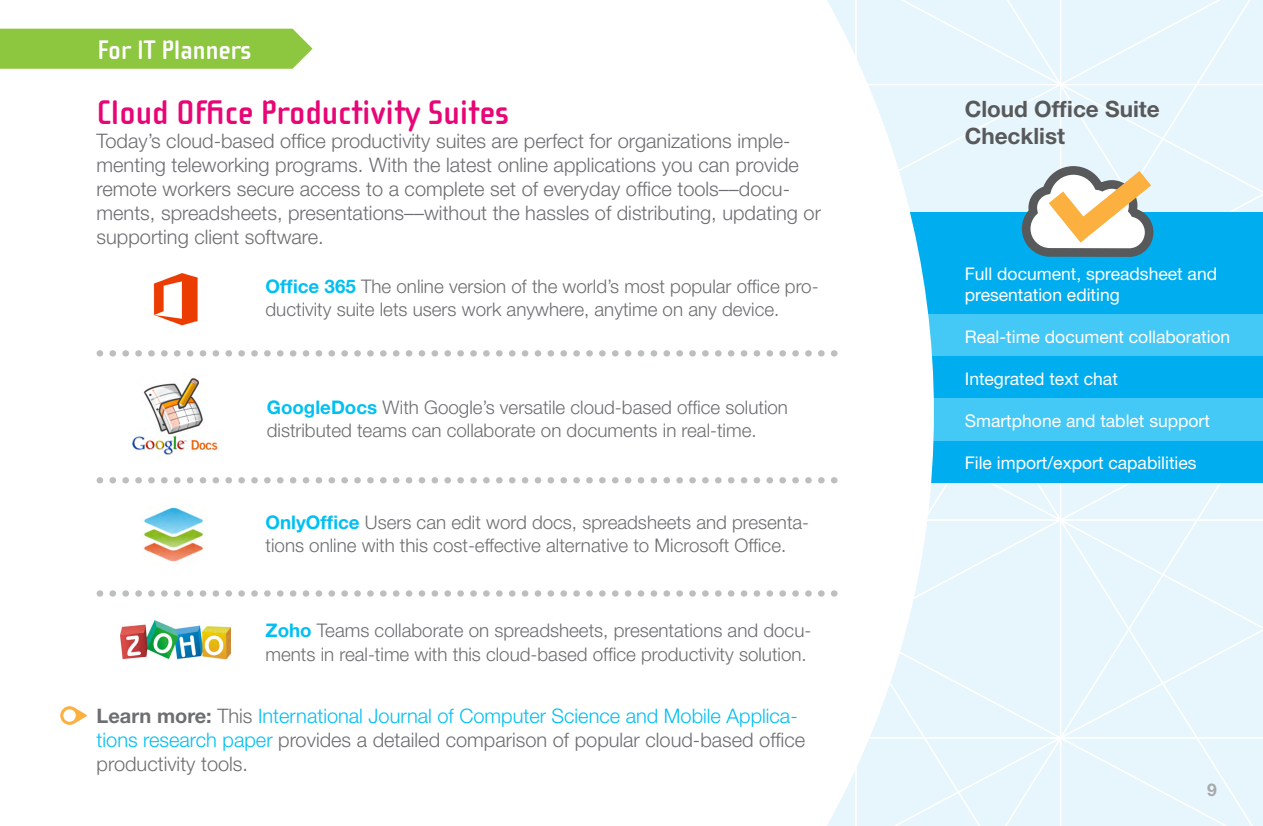
<style>
.page{position:relative;width:1263px;height:826px;background:#fff}
.page>*{position:absolute;margin:0;border:0;box-sizing:border-box;transform-origin:0 0}
.t1{font:700 35px "Cholla Sans";color:#e80575}
.t2{font:700 27.5px "Cholla Sans";color:#fff}
.t3{font:700 22.5px/27px "Helvetica Neue";color:#58595b}
.t4{font:300 20px/24px "Helvetica Neue";color:#6d6e71}
.t5{font:300 18.75px/22.5px "Helvetica Neue";color:#6d6e71}
.t6{font:17.5px/21px "Helvetica Neue";color:#fff}
.t7{font:700 17.5px "Helvetica Neue";color:#a7a9ac}
.s1{font-weight:700;color:#00c0f3}
.s2{font-weight:700}
.s3{color:#00c0f3}
</style>
<div class="page">
<svg style="left:60px;top:706px;width:27px;height:18px"></svg>
<div style="left:63px;top:709px;width:13px;height:12px;background:#fff;border-radius:50%"></div>
<div style="left:934px;top:0;width:328px;height:825px;background:#e7f6fd"></div>
<div style="left:881px;top:212px;width:381px;height:103px;background:#00aeef"></div>
<div style="left:884px;top:314px;width:378px;height:43px;background:#44c8f5"></div>
<div style="left:881px;top:397px;width:381px;height:44px;background:#44c8f5"></div>
<div style="left:881px;top:356px;width:381px;height:42px;background:#00aeef"></div>
<div style="left:883px;top:441px;width:379px;height:42px;background:#00aeef"></div>
<svg style="left:827px;top:0;width:107px;height:825px"></svg>
<div style="left:0;top:29px;width:312px;height:40px;background:#8dc63f"></div>
<svg style="left:1021px;top:166px;width:132px;height:91px"></svg>
<svg style="left:122px;top:350px;width:342px;height:6px"></svg>
<div style="left:109px;top:350px;width:7px;height:6px;background:#bcbec0;border-radius:3px"></div>
<svg style="left:97px;top:350px;width:6px;height:6px"></svg>
<svg style="left:496px;top:350px;width:341px;height:6px"></svg>
<div style="left:483px;top:350px;width:7px;height:6px;background:#bcbec0;border-radius:3px"></div>
<div style="left:470px;top:350px;width:7px;height:6px;background:#bcbec0;border-radius:3px"></div>
<svg style="left:122px;top:477px;width:342px;height:6px"></svg>
<div style="left:109px;top:477px;width:7px;height:6px;background:#bcbec0;border-radius:3px"></div>
<svg style="left:97px;top:477px;width:6px;height:6px"></svg>
<svg style="left:496px;top:477px;width:341px;height:6px"></svg>
<div style="left:483px;top:477px;width:7px;height:6px;background:#bcbec0;border-radius:3px"></div>
<div style="left:470px;top:477px;width:7px;height:6px;background:#bcbec0;border-radius:3px"></div>
<svg style="left:122px;top:590px;width:342px;height:6px"></svg>
<div style="left:109px;top:590px;width:7px;height:6px;background:#bcbec0;border-radius:3px"></div>
<svg style="left:97px;top:590px;width:6px;height:6px"></svg>
<svg style="left:496px;top:590px;width:341px;height:6px"></svg>
<div style="left:483px;top:590px;width:7px;height:6px;background:#bcbec0;border-radius:3px"></div>
<div style="left:470px;top:590px;width:7px;height:6px;background:#bcbec0;border-radius:3px"></div>
<img style="left:153px;top:273px;width:45px;height:53px">
<img style="left:132px;top:377px;width:86px;height:78px">
<img style="left:141px;top:507px;width:63px;height:55px">
<img style="left:121px;top:620px;width:109px;height:39px">
<h2 class="t2" style="left:98px;top:35px;width:155px">For IT Planners</h2>
<h1 class="t1" style="left:97px;top:93px;width:414px">Cloud Office Productivity Suites</h1>
<p class="t4" style="left:97px;top:128px;width:726px">Today’s cloud-based office productivity suites are perfect for organizations imple&shy;menting teleworking programs. With the latest online applications you can provide remote workers secure access to a complete set of everyday office tools––docu&shy;ments, spreadsheets, presentations––without the hassles of distributing, updating or supporting client software.</p>
<p class="t5" style="left:265px;top:275px;width:554px"><span class="s1">Office 365</span> The online version of the world’s most popular office pro&shy;ductivity suite lets users work anywhere, anytime on any device.</p>
<p class="t5" style="left:267px;top:395px;width:522px"><span class="s1">GoogleDocs</span> With Google’s versatile cloud-based office solution distributed teams can collaborate on documents in real-time.</p>
<p class="t5" style="left:265px;top:510px;width:545px"><span class="s1">OnlyOffice</span> Users can edit word docs, spreadsheets and presenta&shy;tions online with this cost-effective alternative to Microsoft Office.</p>
<p class="t5" style="left:265px;top:618px;width:547px;line-height:24px"><span class="s1">Zoho</span> Teams collaborate on spreadsheets, presentations and docu&shy;ments in real-time with this cloud-based office productivity solution.</p>
<p class="t4" style="left:97px;top:703px;width:710px"><span class="s2">Learn more:</span> This <span class="s3">International Journal of Computer Science and Mobile Applica&shy;tions research paper</span> provides a detailed comparison of popular cloud-based office productivity tools.</p>
<p class="t3" style="left:964px;top:95px;width:196px">Cloud Office Suite<br>Checklist</p>
<p class="t6" style="left:964px;top:263px;width:254px">Full document, spreadsheet and presentation editing</p>
<p class="t6" style="left:964px;top:326px;width:267px">Real-time document collaboration</p>
<p class="t6" style="left:964px;top:368px;width:154px">Integrated text chat</p>
<p class="t6" style="left:964px;top:410px;width:247px">Smartphone and tablet support</p>
<p class="t6" style="left:964px;top:452px;width:233px">File import/export capabilities</p>
<p class="t7" style="left:1207px;top:778px;width:11px">9</p>
</div>
